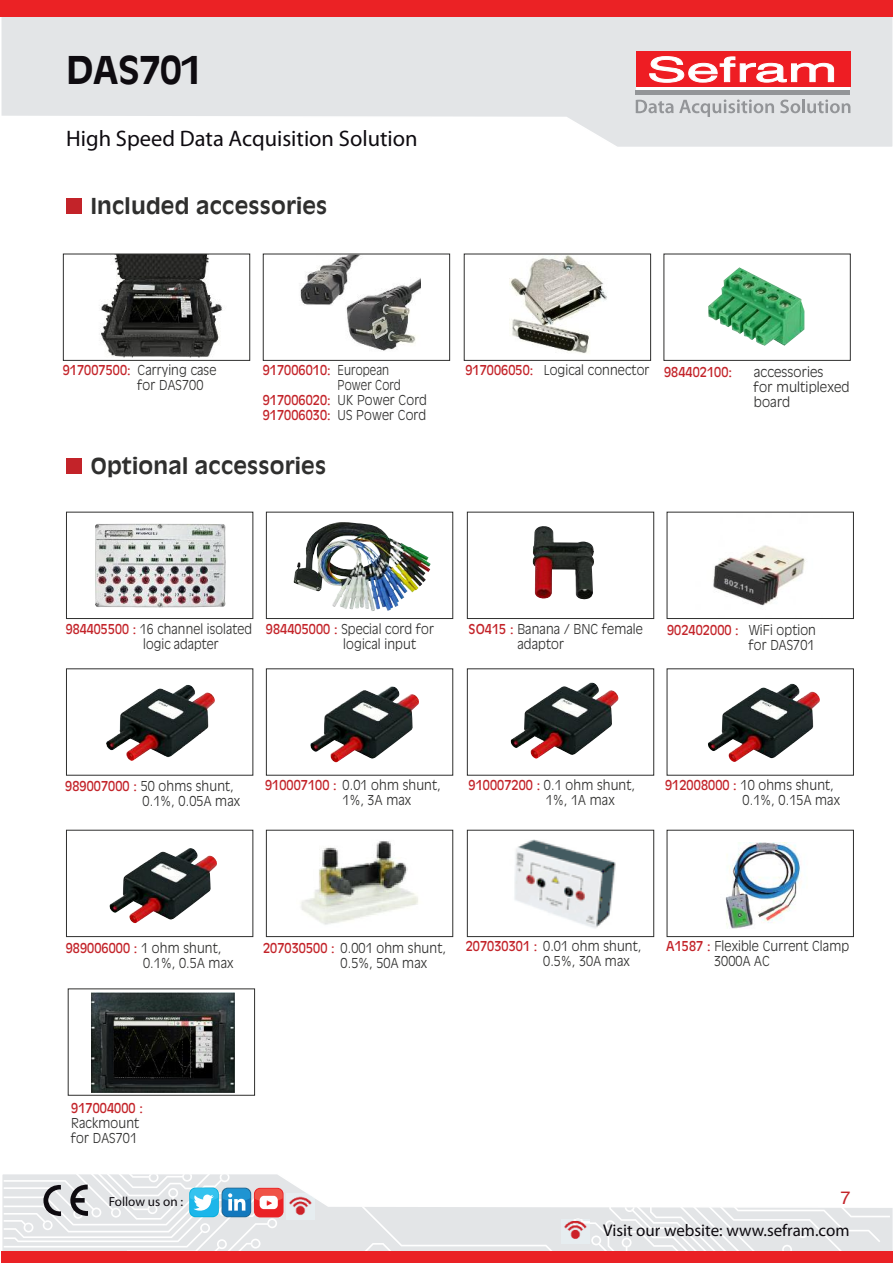
<style>
.page{position:relative;width:893px;height:1263px;background:#fff}
.page>*{position:absolute;margin:0;border:0;box-sizing:border-box;transform-origin:0 0}
.t1{font:700 37.8px "Antique Olive";color:#0e0b10}
.t2{font:22.5px "Myriad Pro";color:#0e0b10}
.t3{font:700 21.75px "Antique Olive";letter-spacing:.01em;color:#2f2f2e}
.t4{font:18px "Helvetica";color:#c32329}
.t5{font:16.95px "Myriad Pro";color:#0e0b10}
.t6{font:300 13.5px/15px "Antique Olive";letter-spacing:.01em;color:#2f2f2e;scale:.94 1}
.t7{font:13.5px "Antique Olive";letter-spacing:.01em;color:#c32329;scale:.94 1}
.t8{font:300 13.5px/15px "Antique Olive";letter-spacing:.01em;color:#2f2f2e;scale:.92 1}
.t9{font:300 13.5px/15px "Antique Olive";letter-spacing:.01em;color:#2f2f2e}
.t10{font:300 13.5px "Antique Olive";letter-spacing:.01em;color:#2f2f2e;scale:.85 1}
.t11{font:13.2px "Myriad Pro";color:#0e0b10}
.s1{font-weight:400;color:#c32329}
.s2{font-weight:300;color:#2f2f2e}
</style>
<div class="page">
<svg style="left:0;top:0;width:893px;height:147px;fill:#e3e5e7"></svg>
<div style="left:1px;top:0;width:892px;height:16px;background:#eb2225"></div>
<svg style="left:4px;top:1174px;width:886px;height:89px"></svg>
<div style="left:66px;top:198px;width:16px;height:16px;background:#c32329"></div>
<div style="left:66px;top:458px;width:16px;height:16px;background:#c32329"></div>
<img style="left:95px;top:523px;width:131px;height:85px">
<div style="left:66px;top:512px;width:187px;height:107px;border:1px solid #2f2f2e"></div>
<img style="left:293px;top:522px;width:138px;height:71px">
<div style="left:266px;top:512px;width:187px;height:107px;border:1px solid #2f2f2e"></div>
<img style="left:533px;top:526px;width:61px;height:73px">
<div style="left:467px;top:512px;width:187px;height:107px;border:1px solid #2f2f2e"></div>
<img style="left:713px;top:545px;width:92px;height:61px">
<div style="left:667px;top:512px;width:187px;height:107px;border:1px solid #2f2f2e"></div>
<img style="left:106px;top:684px;width:109px;height:77px">
<img style="left:310px;top:686px;width:109px;height:76px">
<div style="left:266px;top:669px;width:187px;height:106px;border:1px solid #2f2f2e"></div>
<img style="left:511px;top:682px;width:108px;height:77px">
<div style="left:467px;top:669px;width:187px;height:106px;border:1px solid #2f2f2e"></div>
<img style="left:708px;top:683px;width:112px;height:79px">
<img style="left:109px;top:848px;width:108px;height:75px">
<div style="left:66px;top:830px;width:187px;height:107px;border:1px solid #2f2f2e"></div>
<div style="left:266px;top:830px;width:187px;height:107px;border:1px solid #2f2f2e"></div>
<img style="left:300px;top:841px;width:118px;height:84px">
<img style="left:514px;top:840px;width:102px;height:88px">
<div style="left:467px;top:830px;width:187px;height:107px;border:1px solid #2f2f2e"></div>
<div style="left:667px;top:830px;width:187px;height:107px;border:1px solid #2f2f2e"></div>
<img style="left:725px;top:842px;width:77px;height:86px">
<img style="left:91px;top:992px;width:143px;height:100px">
<div style="left:636px;top:51px;width:214px;height:44px;background:#fff"></div>
<div style="left:636px;top:90px;width:214px;height:5px;background:#939598"></div>
<div style="left:636px;top:51px;width:214px;height:36px;background:#ee1d23"></div>
<svg style="left:649px;top:56px;width:185px;height:27px"></svg>
<svg style="left:636px;top:99px;width:138px;height:18px;background:#cbcdd0"></svg>
<svg style="left:780px;top:100px;width:20px;height:13px"></svg>
<hr style="left:802px;top:99px;width:3px;height:14px;background:#939598">
<svg style="left:807px;top:99px;width:43px;height:14px"></svg>
<img style="left:100px;top:256px;width:123px;height:102px">
<div style="left:63px;top:254px;width:187px;height:107px;border:1px solid #2f2f2e"></div>
<img style="left:300px;top:256px;width:120px;height:95px">
<div style="left:263px;top:254px;width:187px;height:107px;border:1px solid #2f2f2e"></div>
<img style="left:510px;top:256px;width:97px;height:98px">
<div style="left:464px;top:254px;width:187px;height:107px;border:1px solid #2f2f2e"></div>
<img style="left:708px;top:267px;width:96px;height:79px">
<div style="left:664px;top:254px;width:186px;height:107px;border:1px solid #2f2f2e"></div>
<img style="left:561px;top:1219px;width:28px;height:25px">
<img style="left:287px;top:1193px;width:28px;height:26px">
<h1 class="t1" style="left:66px;top:55px;width:138px">DAS701</h1>
<h2 class="t2" style="left:66px;top:130px;width:353px">High Speed Data Acquisition Solution</h2>
<h3 class="t3" style="left:91px;top:197px;width:238px">Included accessories</h3>
<p class="t6" style="left:138px;top:364px;width:85px;text-indent:-75px"><span class="s1">917007500:</span> Carrying case for DAS700</p>
<p class="t7" style="left:263px;top:365px;width:136px">917006010: <span class="s2">European</span></p>
<p class="t10" style="left:338px;top:380px;width:76px">Power Cord</p>
<p class="t6" style="left:263px;top:394px;width:176px"><span class="s1">917006020:</span> UK Power Cord</p>
<p class="t6" style="left:263px;top:409px;width:176px"><span class="s1">917006030:</span> US Power Cord</p>
<h3 class="t3" style="left:91px;top:457px;width:237px">Optional accessories</h3>
<p class="t7" style="left:465px;top:366px;width:285px">917006050: <span class="s2">Logical connector</span> 984402100:</p>
<p class="t9" style="left:754px;top:365px;width:97px">accessories<br>for multiplexed board</p>
<p class="t8" style="left:143px;top:622px;width:120px;text-indent:-77px"><span class="s1">984405500 :</span> 16 channel isolated logic adapter</p>
<p class="t6" style="left:343px;top:622px;width:98px;text-indent:-77px"><span class="s1">984405000 :</span> Special cord for logical input</p>
<p class="t6" style="left:517px;top:622px;width:135px;text-indent:-49px"><span class="s1">SO415 :</span> Banana / BNC female adaptor</p>
<p class="t6" style="left:667px;top:623px;width:160px;text-align:right"><span class="s1">902402000 :</span> WiFi option for DAS701</p>
<p class="t6" style="left:143px;top:779px;width:105px;text-indent:-77px"><span class="s1">989007000 :</span> 50 ohms shunt,<br>0.1%, 0.05A max</p>
<p class="t6" style="left:342px;top:778px;width:106px;text-indent:-77px"><span class="s1">910007100 :</span> 0.01 ohm shunt,<br>1%, 3A max</p>
<p class="t6" style="left:743px;top:778px;width:105px;text-indent:-77px"><span class="s1">912008000 :</span> 10 ohms shunt,<br>0.1%, 0.15A max</p>
<p class="t6" style="left:546px;top:778px;width:96px;text-indent:-77px"><span class="s1">910007200 :</span> 0.1 ohm shunt,<br>1%, 1A max</p>
<p class="t6" style="left:143px;top:941px;width:98px;text-indent:-77px"><span class="s1">989006000 :</span> 1 ohm shunt,<br>0.1%, 0.5A max</p>
<p class="t6" style="left:340px;top:941px;width:114px;text-indent:-77px"><span class="s1">207030500 :</span> 0.001 ohm shunt,<br>0.5%, 50A max</p>
<p class="t6" style="left:543px;top:939px;width:106px;text-indent:-77px"><span class="s1">207030301 :</span> 0.01 ohm shunt,<br>0.5%, 30A max</p>
<p class="t6" style="left:714px;top:939px;width:145px;text-indent:-48px"><span class="s1">A1587 :</span> Flexible Current Clamp<br>3000A AC</p>
<p class="t7" style="left:71px;top:1102px;width:78px">917004000 :</p>
<p class="t6" style="left:71px;top:1116px;width:74px">Rackmount for DAS701</p>
<p class="t11" style="left:109px;top:1196px;width:76px">Follow us on :</p>
<h3 class="t4" style="left:840px;top:1190px;width:12px">7</h3>
<p class="t5" style="left:603px;top:1224px;width:248px">Visit our website: www.sefram.com</p>
</div>
